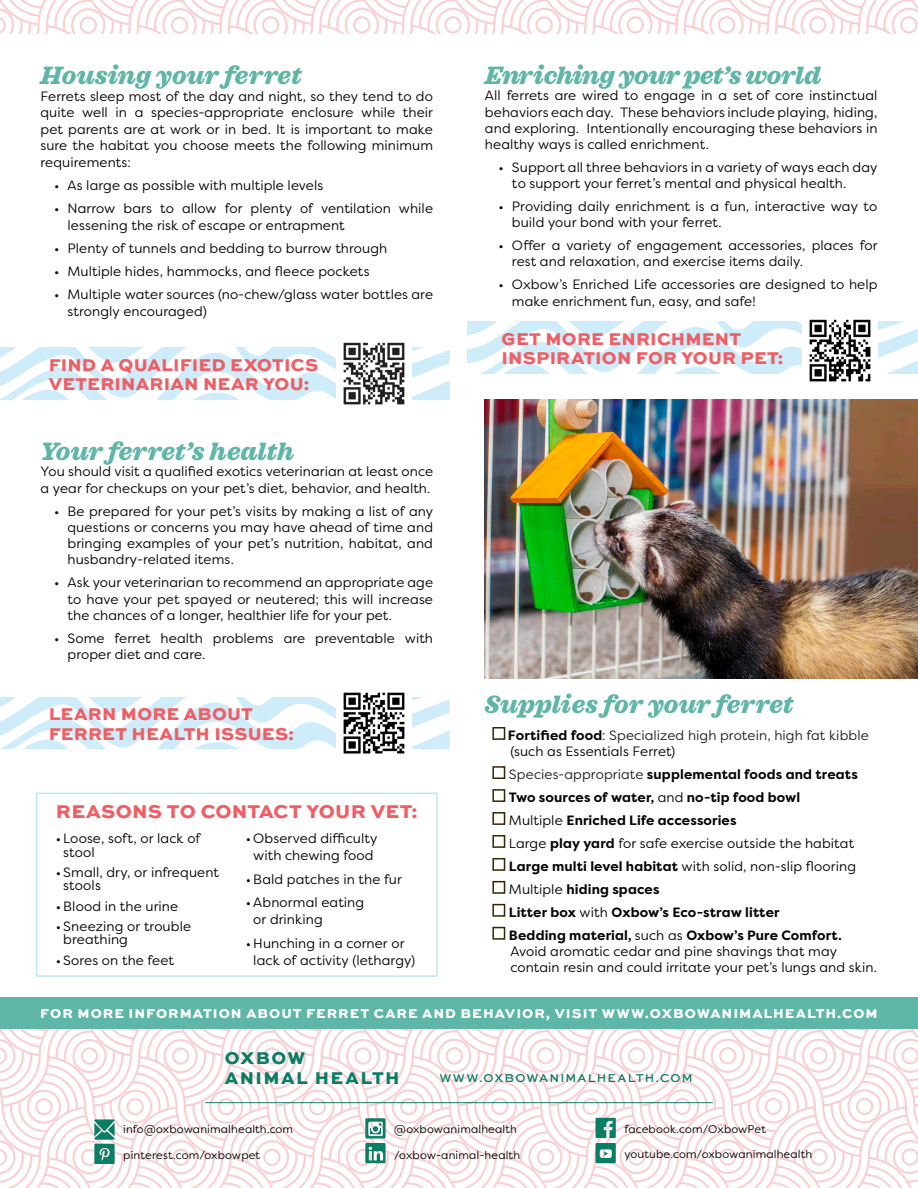
<style>
.page{position:relative;width:918px;height:1188px;background:#fff}
.page>*{position:absolute;margin:0;border:0;box-sizing:border-box;transform-origin:0 0}
.t1{font:italic 800 25.5px "Sagona";color:#5fb5a6}
.t2{font:italic 800 25.5px "Sagona";letter-spacing:-.02em;color:#5fb5a6}
.Copy_Aligned{font:800 19.5px "Sweet Sans";letter-spacing:.015em;color:#f05e65}
.Copy_Aligned-2{font:800 18px/19.5px "Sweet Sans";letter-spacing:.01em;color:#f05e65}
.Heading_1{font:800 18px/19.5px "Sweet Sans";letter-spacing:.08em;color:#0a7d65}
.Copy_Aligned-3{font:13.5px/16.2px "Filson Pro";letter-spacing:.005em;color:#040503}
.Copy_Aligned-4{font:700 13.5px "Filson Pro";letter-spacing:.01em;color:#040503}
.Oxbow_Info{font:800 13.5px "Sweet Sans";letter-spacing:.075em;color:#fff}
.Copy_Aligned-5{font:13.5px/16.2px "Filson Pro";letter-spacing:.005em;color:#231f20}
.Heading_1-2{font:500 12px "Sweet Sans";letter-spacing:.095em;color:#0a7d65}
.Social_Links{font:11.25px "Filson Pro";letter-spacing:.01em;color:#040503}
.s1{font-weight:700;color:#040503}
.s2{color:#040503}
.s3{font-weight:400;color:#231f20}
.s4{font-weight:400}
.s5{font-weight:700}
</style>
<div class="page">
<div style="left:0;top:998px;width:918px;height:31px;background:#5eb7a6"></div>
<div style="left:492px;top:727px;width:13px;height:13px;background:#fff;border:2px solid #362504"></div>
<div style="left:492px;top:766px;width:13px;height:13px;background:#fff;border:2px solid #362504"></div>
<div style="left:492px;top:789px;width:13px;height:13px;background:#fff;border:2px solid #362504"></div>
<div style="left:492px;top:812px;width:13px;height:13px;background:#fff;border:2px solid #362504"></div>
<div style="left:492px;top:835px;width:13px;height:13px;background:#fff;border:2px solid #362504"></div>
<div style="left:492px;top:858px;width:13px;height:13px;background:#fff;border:2px solid #362504"></div>
<div style="left:492px;top:881px;width:13px;height:13px;background:#fff;border:2px solid #362504"></div>
<div style="left:492px;top:904px;width:13px;height:13px;background:#fff;border:2px solid #362504"></div>
<div style="left:492px;top:927px;width:13px;height:13px;background:#fff;border:2px solid #362504"></div>
<div style="left:36px;top:793px;width:402px;height:184px;border:2px solid #bce6fa"></div>
<svg style="left:497px;top:1029px;width:421px;height:159px"></svg>
<svg style="left:528px;top:1140px;width:35px;height:34px"></svg>
<svg style="left:802px;top:1140px;width:34px;height:34px"></svg>
<svg style="left:711px;top:1140px;width:34px;height:34px"></svg>
<svg style="left:893px;top:1140px;width:25px;height:34px"></svg>
<svg style="left:0;top:1029px;width:497px;height:159px"></svg>
<svg style="left:437px;top:1039px;width:34px;height:34px"></svg>
<svg style="left:392px;top:1090px;width:34px;height:34px"></svg>
<svg style="left:346px;top:1039px;width:34px;height:34px"></svg>
<svg style="left:300px;top:1090px;width:35px;height:34px"></svg>
<svg style="left:0;top:1140px;width:15px;height:34px"></svg>
<svg style="left:255px;top:1140px;width:34px;height:34px"></svg>
<svg style="left:164px;top:1140px;width:34px;height:34px"></svg>
<svg style="left:437px;top:1140px;width:34px;height:34px"></svg>
<svg style="left:574px;top:1089px;width:80px;height:85px"></svg>
<svg style="left:346px;top:1118px;width:40px;height:56px"></svg>
<svg style="left:72px;top:1090px;width:80px;height:84px"></svg>
<hr style="left:205px;top:1102px;width:508px;height:1px;background:#0a7d65">
<img style="left:485px;top:399px;width:433px;height:280px">
<svg style="left:0;top:0;width:918px;height:33px"></svg>
<svg style="left:0;top:697px;width:450px;height:52px"></svg>
<img style="left:336px;top:692px;width:75px;height:62px">
<svg style="left:467px;top:322px;width:451px;height:51px"></svg>
<img style="left:802px;top:319px;width:75px;height:63px">
<svg style="left:0;top:347px;width:450px;height:52px"></svg>
<img style="left:336px;top:342px;width:75px;height:63px">
<p class="t1" style="left:40px;top:59px;width:263px">Housing your ferret</p>
<p class="Copy_Aligned-3" style="left:40px;top:87px;width:394px;text-align:justify">Ferrets sleep most of the day and night, so they tend to do quite well in a species-appropriate enclosure while their pet parents are at work or in bed. It is important to make sure the habitat you choose meets the following minimum requirements:</p>
<p class="Copy_Aligned-3" style="left:54px;top:177px;width:271px">• As large as possible with multiple levels</p>
<p class="Copy_Aligned-3" style="left:68px;top:200px;width:367px;text-indent:-14px">• Narrow bars to allow for plenty of ventilation while lessening the risk of escape or entrapment</p>
<p class="Copy_Aligned-3" style="left:54px;top:240px;width:335px">• Plenty of tunnels and bedding to burrow through</p>
<p class="Copy_Aligned-3" style="left:54px;top:263px;width:317px">• Multiple hides, hammocks, and fleece pockets</p>
<p class="Copy_Aligned-3" style="left:68px;top:286px;width:367px;text-indent:-14px">• Multiple water sources (no-chew/glass water bottles are strongly encouraged)</p>
<p class="Copy_Aligned-2" style="left:49px;top:355px;width:271px">FIND A QUALIFIED EXOTICS<br>VETERINARIAN NEAR YOU:</p>
<p class="t1" style="left:40px;top:435px;width:256px">Your ferret’s health</p>
<p class="Copy_Aligned-3" style="left:40px;top:463px;width:394px">You should visit a qualified exotics veterinarian at least once a year for checkups on your pet’s diet, behavior, and health.</p>
<p class="Copy_Aligned-3" style="left:68px;top:503px;width:367px;text-align:justify;text-indent:-14px">• Be prepared for your pet’s visits by making a list of any questions or concerns you may have ahead of time and bringing examples of your pet’s nutrition, habitat, and husbandry-related items.</p>
<p class="Copy_Aligned-3" style="left:68px;top:574px;width:367px;text-align:justify;text-indent:-14px">• Ask your veterinarian to recommend an appropriate age to have your pet spayed or neutered; this will increase the chances of a longer, healthier life for your pet.</p>
<p class="Copy_Aligned-3" style="left:68px;top:630px;width:367px;text-indent:-14px">• Some ferret health problems are preventable with proper diet and care.</p>
<p class="Copy_Aligned-2" style="left:49px;top:705px;width:247px">LEARN MORE ABOUT<br>FERRET HEALTH ISSUES:</p>
<p class="Copy_Aligned" style="left:56px;top:799px;width:363px">REASONS TO CONTACT YOUR VET:</p>
<p class="Copy_Aligned-3" style="left:63px;top:831px;width:139px;line-height:13.5px;text-indent:-8px">• Loose, soft, or lack of stool</p>
<p class="Copy_Aligned-3" style="left:63px;top:865px;width:157px;line-height:13.5px;text-indent:-8px">• Small, dry, or infrequent stools</p>
<p class="Copy_Aligned-3" style="left:56px;top:897px;width:124px">•Blood in the urine</p>
<p class="Copy_Aligned-3" style="left:63px;top:919px;width:129px;line-height:13.5px;text-indent:-8px">• Sneezing or trouble breathing</p>
<p class="Copy_Aligned-3" style="left:56px;top:951px;width:120px">• Sores on the feet</p>
<p class="Copy_Aligned-3" style="left:246px;top:829px;width:133px;line-height:17px;text-align:center">• Observed difficulty with chewing food</p>
<p class="Copy_Aligned-3" style="left:246px;top:870px;width:158px">•Bald patches in the fur</p>
<p class="Copy_Aligned-3" style="left:253px;top:894px;width:112px;line-height:17px;text-indent:-8px">•Abnormal eating or drinking</p>
<p class="Copy_Aligned-3" style="left:253px;top:934px;width:163px;line-height:17px;text-indent:-8px">• Hunching in a corner or lack of activity (lethargy)</p>
<p class="t2" style="left:485px;top:59px;width:338px">Enriching your pet’s world</p>
<p class="Copy_Aligned-3" style="left:485px;top:87px;width:394px;text-align:justify">All ferrets are wired to engage in a set of core instinctual behaviors each day. These behaviors include playing, hiding, and exploring. Intentionally encouraging these behaviors in healthy ways is called enrichment.</p>
<p class="Copy_Aligned-3" style="left:512px;top:159px;width:367px;text-indent:-14px">• Support all three behaviors in a variety of ways each day to support your ferret’s mental and physical health.</p>
<p class="Copy_Aligned-3" style="left:512px;top:198px;width:367px;text-indent:-14px">• Providing daily enrichment is a fun, interactive way to build your bond with your ferret.</p>
<p class="Copy_Aligned-3" style="left:512px;top:237px;width:367px;text-indent:-14px">• Offer a variety of engagement accessories, places for rest and relaxation, and exercise items daily.</p>
<p class="Copy_Aligned-3" style="left:512px;top:276px;width:367px;text-indent:-14px">• Oxbow’s Enriched Life accessories are designed to help make enrichment fun, easy, and safe!</p>
<p class="Copy_Aligned-2" style="left:502px;top:329px;width:284px">GET MORE ENRICHMENT<br>INSPIRATION FOR YOUR PET:</p>
<p class="t1" style="left:485px;top:688px;width:310px">Supplies for your ferret</p>
<p class="Copy_Aligned-5" style="left:508px;top:727px;width:362px"><span class="s1">Fortified food</span><span class="s2">:</span> Specialized high protein, high fat kibble <span class="s2">(such as Essentials Ferret)</span></p>
<p class="Copy_Aligned-4" style="left:509px;top:766px;width:351px"><span class="s3">Species-appropriate</span> supplemental foods and treats</p>
<p class="Copy_Aligned-4" style="left:509px;top:789px;width:293px">Two sources of water, <span class="s4">and</span> no-tip food bowl</p>
<p class="Copy_Aligned-4" style="left:509px;top:812px;width:229px"><span class="s4">Multiple</span> Enriched Life accessories</p>
<p class="Copy_Aligned-3" style="left:509px;top:835px;width:347px">Large <span class="s5">play yard</span> for safe exercise outside the habitat</p>
<p class="Copy_Aligned-3" style="left:509px;top:858px;width:349px"><span class="s5">Large multi level habitat</span> with solid, non-slip flooring</p>
<p class="Copy_Aligned-4" style="left:509px;top:881px;width:152px"><span class="s4">Multiple</span> hiding spaces</p>
<p class="Copy_Aligned-4" style="left:509px;top:903px;width:272px">Litter box <span class="s4">with</span> Oxbow’s Eco-straw litter</p>
<p class="Copy_Aligned-3" style="left:509px;top:926px;width:370px"><span class="s5">Bedding material,</span> such as <span class="s5">Oxbow’s Pure Comfort.<br></span>Avoid aromatic cedar and pine shavings that may contain resin and could irritate your pet’s lungs and skin.</p>
<p class="Oxbow_Info" style="left:40px;top:1005px;width:839px">FOR MORE INFORMATION ABOUT FERRET CARE AND BEHAVIOR, VISIT WWW.OXBOWANIMALHEALTH.COM</p>
<p class="Heading_1" style="left:225px;top:1049px;width:176px">OXBOW<br>ANIMAL HEALTH</p>
<p class="Heading_1-2" style="left:439px;top:1071px;width:255px">WWW.OXBOWANIMALHEALTH.COM</p>
<p class="Social_Links" style="left:123px;top:1122px;width:171px">info@oxbowanimalhealth.com</p>
<p class="Social_Links" style="left:123px;top:1147px;width:138px">pinterest.com/oxbowpet</p>
<p class="Social_Links" style="left:394px;top:1122px;width:124px">@oxbowanimalhealth</p>
<p class="Social_Links" style="left:394px;top:1147px;width:127px">/oxbow-animal-health</p>
<p class="Social_Links" style="left:625px;top:1122px;width:143px">facebook.com/OxbowPet</p>
<p class="Social_Links" style="left:625px;top:1147px;width:189px">youtube.com/oxbowanimalhealth</p>
</div>
